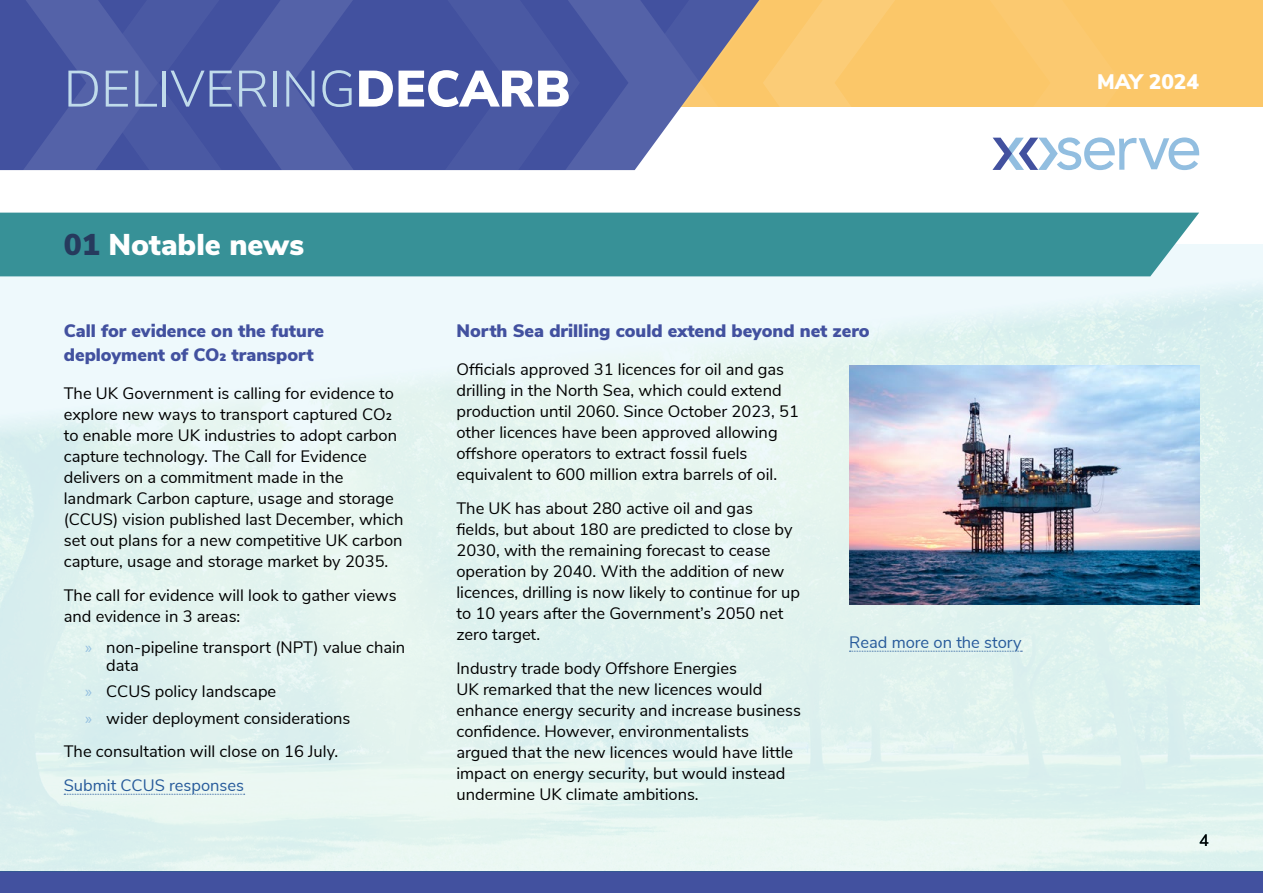
<style>
.page{position:relative;width:1263px;height:893px;background:#fff}
.page>*{position:absolute;margin:0;border:0;box-sizing:border-box;transform-origin:0 0}
.t1{font:300 51px "Nunito Sans";color:#c0dbeb}
.t2{font:900 30px "Nunito Sans";color:#fff}
.t3{font:900 21px "Nunito Sans";color:#fff}
.t4{font:900 18px/24px "Nunito Sans";color:#42519f}
.t5{font:16.5px/21px "Nunito Sans";color:#000}
.t6{font:16.5px "Nunito Sans";color:#275b9b}
.s1{font-weight:900;color:#fff}
.s2{color:#263a5d}
.s3{font-family:"Myriad Pro";color:#92bee0}
</style>
<div class="page">
<div style="left:361px;top:0;width:902px;height:106px;background:#fbc769"></div>
<div style="left:0;top:872px;width:1263px;height:21px;background:#42519f"></div>
<svg style="left:0;top:0;width:1199px;height:170px"></svg>
<div style="left:0;top:244px;width:1263px;height:628px;background:#e4f4f0"></div>
<div style="left:0;top:213px;width:1199px;height:63px;background:#379197"></div>
<svg style="left:64px;top:794px;width:181px;height:1px"></svg>
<svg style="left:849px;top:651px;width:173px;height:1px"></svg>
<img style="left:849px;top:365px;width:350px;height:239px">
<h1 class="t1" style="left:64px;top:52px;width:508px">DELIVERING<span class="s1">DECARB</span></h1>
<p class="t3" style="left:1097px;top:67px;width:103px">MAY 2024</p>
<h2 class="t2" style="left:64px;top:223px;width:242px"><span class="s2">01</span> Notable news</h2>
<p class="t4" style="left:64px;top:318px;width:262px">Call for evidence on the future deployment of CO₂ transport</p>
<p class="t5" style="left:64px;top:382px;width:341px">The UK Government is calling for evidence to explore new ways to transport captured CO₂ to enable more UK industries to adopt carbon capture technology. The Call for Evidence delivers on a commitment made in the landmark Carbon capture, usage and storage (CCUS) vision published last December, which set out plans for a new competitive UK carbon capture, usage and storage market by 2035.</p>
<p class="t5" style="left:64px;top:584px;width:334px">The call for evidence will look to gather views and evidence in 3 areas:</p>
<p class="t5" style="left:106px;top:637px;width:301px;line-height:18px;text-indent:-21px"><span class="s3">»</span> non-pipeline transport (NPT) value chain data</p>
<p class="t5" style="left:85px;top:677px;width:267px;line-height:26.5px"><span class="s3">»</span> CCUS policy landscape<br><span class="s3">»</span> wider deployment considerations</p>
<p class="t5" style="left:64px;top:740px;width:276px">The consultation will close on 16 July.</p>
<p class="t6" style="left:64px;top:773px;width:182px">Submit CCUS responses</p>
<p class="t4" style="left:456px;top:318px;width:415px">North Sea drilling could extend beyond net zero</p>
<p class="t5" style="left:456px;top:358px;width:344px">Officials approved 31 licences for oil and gas drilling in the North Sea, which could extend production until 2060. Since October 2023, 51 other licences have been approved allowing offshore operators to extract fossil fuels equivalent to 600 million extra barrels of oil.</p>
<p class="t5" style="left:456px;top:497px;width:345px">The UK has about 280 active oil and gas<br>fields, but about 180 are predicted to close by 2030, with the remaining forecast to cease operation by 2040. With the addition of new licences, drilling is now likely to continue for up to 10 years after the Government’s 2050 net zero target.</p>
<p class="t5" style="left:456px;top:656px;width:346px">Industry trade body Offshore Energies<br>UK remarked that the new licences would enhance energy security and increase business confidence. However, environmentalists argued that the new licences would have little impact on energy security, but would instead undermine UK climate ambitions.</p>
<p class="t6" style="left:849px;top:630px;width:174px">Read more on the story</p>
<p class="t5" style="left:1199px;top:829px;width:11px">4</p>
</div>
